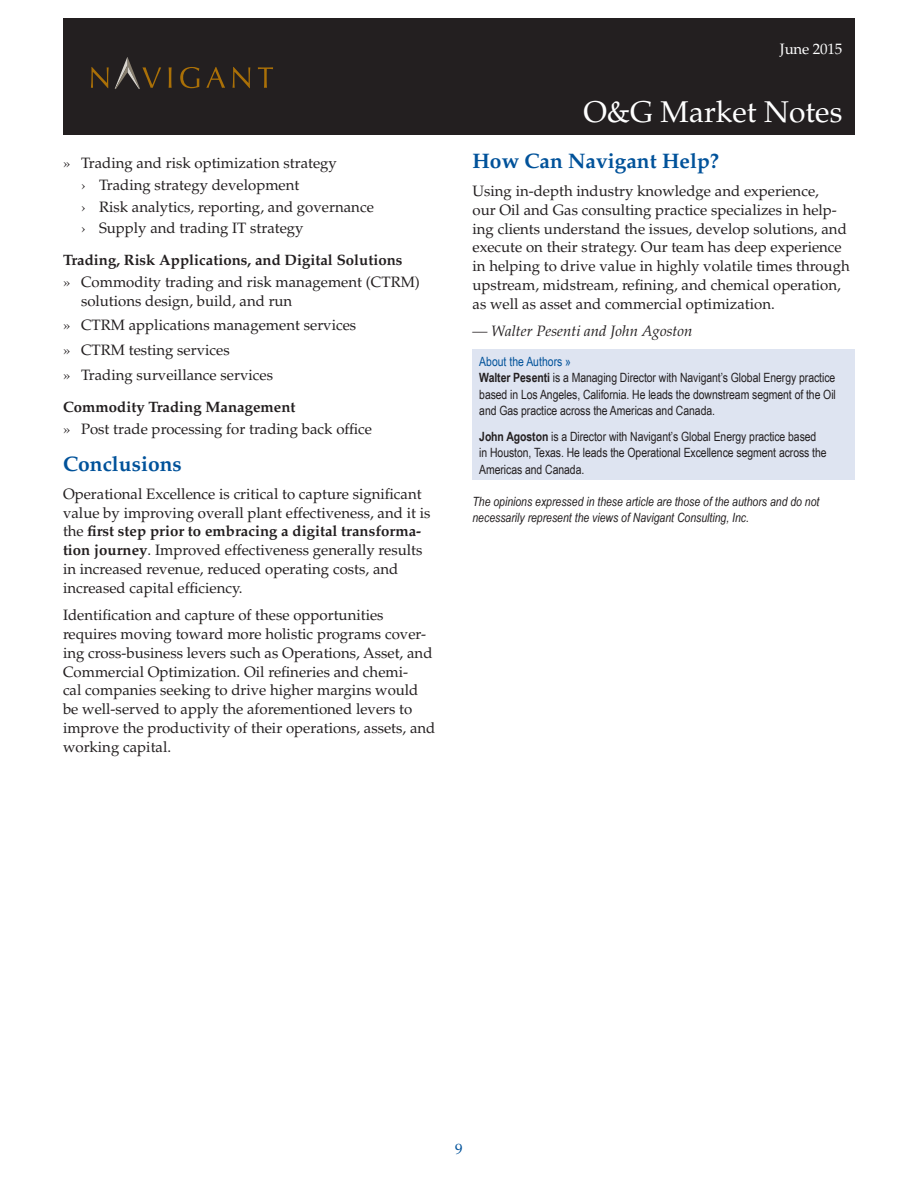
<style>
.page{position:relative;width:918px;height:1188px;background:#fff}
.page>*{position:absolute;margin:0;border:0;box-sizing:border-box;transform-origin:0 0}
.t1{font:30px "Palatino LT Std";color:#fff}
.Body_Headline{font:700 21px "Palatino LT Std";color:#01529a}
.Body{font:15px/18.8px "Palatino LT Std";color:#231f20}
.Body_Headline_2{font:700 15px "Palatino LT Std";color:#231f20}
.Body-2{font:italic 15px "Palatino LT Std";color:#231f20}
.t2{font:15px "Palatino LT Std";letter-spacing:-.01em;color:#fff}
.t3{font:15px "Palatino LT Std";color:#01529a}
.Sidebar_Body{font:12.75px/16.5px "Arial Narrow";letter-spacing:-.005em;color:#231f20}
.Sidebar_Body-2{font:italic 12.75px/16.5px "Arial Narrow";color:#231f20}
.s1{font-weight:300}
.s2{font-weight:700}
.s3{color:#01529a}
</style>
<div class="page">
<div style="left:64px;top:18px;width:791px;height:116px;background:#231f20"></div>
<svg style="left:169px;top:67px;width:3px;height:21px"></svg>
<svg style="left:180px;top:67px;width:19px;height:21px"></svg>
<svg style="left:206px;top:67px;width:19px;height:21px"></svg>
<svg style="left:233px;top:67px;width:17px;height:21px"></svg>
<svg style="left:258px;top:67px;width:15px;height:21px"></svg>
<svg style="left:91px;top:67px;width:18px;height:21px"></svg>
<svg style="left:115px;top:57px;width:46px;height:32px"></svg>
<div style="left:472px;top:350px;width:383px;height:130px;background:#dee4f1"></div>
<p class="Body" style="left:63px;top:154px;width:275px"><span class="s1">»</span> Trading and risk optimization strategy</p>
<p class="Body" style="left:81px;top:176px;width:220px"><span class="s1">›</span> Trading strategy development</p>
<p class="Body" style="left:81px;top:197px;width:294px"><span class="s1">›</span> Risk analytics, reporting, and governance</p>
<p class="Body" style="left:81px;top:219px;width:224px"><span class="s1">›</span> Supply and trading IT strategy</p>
<p class="Body_Headline_2" style="left:63px;top:251px;width:341px">Trading, Risk Applications, and Digital Solutions</p>
<p class="Body" style="left:81px;top:273px;width:340px;text-indent:-18px"><span class="s1">»</span> Commodity trading and risk management (CTRM) solutions design, build, and run</p>
<p class="Body" style="left:63px;top:316px;width:295px"><span class="s1">»</span> CTRM applications management services</p>
<p class="Body" style="left:63px;top:341px;width:168px"><span class="s1">»</span> CTRM testing services</p>
<p class="Body" style="left:63px;top:366px;width:212px"><span class="s1">»</span> Trading surveillance services</p>
<p class="Body_Headline_2" style="left:63px;top:398px;width:234px">Commodity Trading Management</p>
<p class="Body" style="left:63px;top:419px;width:311px"><span class="s1">»</span> Post trade processing for trading back office</p>
<p class="Body_Headline" style="left:63px;top:452px;width:120px">Conclusions</p>
<p class="Body" style="left:63px;top:485px;width:369px">Operational Excellence is critical to capture significant value by improving overall plant effectiveness, and it is the <span class="s2">first step prior to embracing a digital transforma&shy;tion journey</span>. Improved effectiveness generally results in increased revenue, reduced operating costs, and increased capital efficiency.</p>
<p class="Body" style="left:63px;top:606px;width:374px">Identification and capture of these opportunities requires moving toward more holistic programs cover&shy;ing cross-business levers such as Operations, Asset, and Commercial Optimization. Oil refineries and chemi-<br>cal companies seeking to drive higher margins would be well-served to apply the aforementioned levers to improve the productivity of their operations, assets, and working capital.</p>
<p class="t2" style="left:780px;top:40px;width:64px">June 2015</p>
<h1 class="t1" style="left:583px;top:94px;width:261px">O&amp;G Market Notes</h1>
<p class="Body_Headline" style="left:472px;top:149px;width:248px">How Can Navigant Help?</p>
<p class="Body" style="left:472px;top:182px;width:379px">Using in-depth industry knowledge and experience,<br>our Oil and Gas consulting practice specializes in help&shy;ing clients understand the issues, develop solutions, and execute on their strategy. Our team has deep experience in helping to drive value in highly volatile times through upstream, midstream, refining, and chemical operation, as well as asset and commercial optimization.</p>
<p class="Body-2" style="left:472px;top:323px;width:222px">— Walter Pesenti and John Agoston</p>
<p class="Sidebar_Body" style="left:479px;top:352px;width:358px"><span class="s3">About the Authors »<br></span><span class="s2">Walter Pesenti</span> is a Managing Director with Navigant’s Global Energy practice based in Los Angeles, California. He leads the downstream segment of the Oil and Gas practice across the Americas and Canada.</p>
<p class="Sidebar_Body" style="left:479px;top:427px;width:349px"><span class="s2">John Agoston</span> is a Director with Navigant’s Global Energy practice based in Houston, Texas. He leads the Operational Excellence segment across the<br>Americas and Canada.</p>
<p class="Sidebar_Body-2" style="left:472px;top:493px;width:348px">The opinions expressed in these article are those of the authors and do not necessarily represent the views of Navigant Consulting, Inc.</p>
<p class="t3" style="left:455px;top:1140px;width:9px">9</p>
</div>
